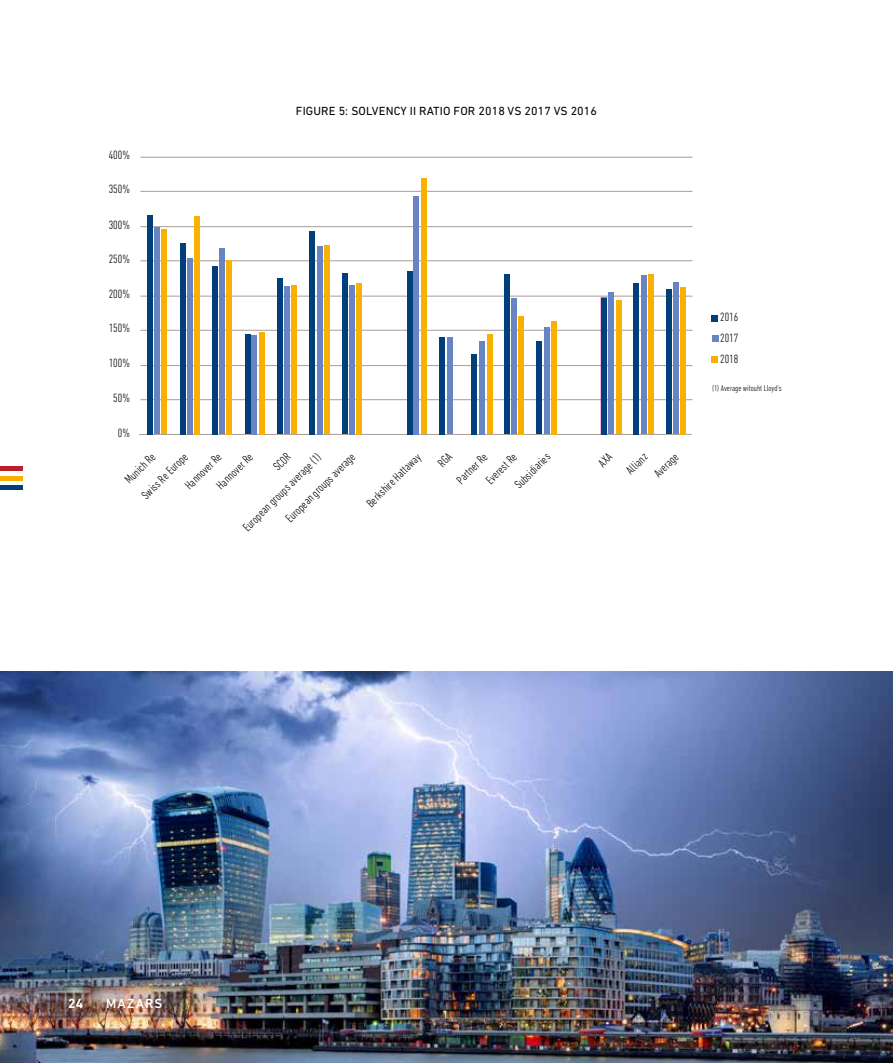
<style>
.page{position:relative;width:893px;height:1063px;background:#fff}
.page>*{position:absolute;margin:0;border:0;box-sizing:border-box;transform-origin:0 0}
.t1{font:500 13.5px "DIN Next LT Pro";letter-spacing:.08em;color:#fff}
.t2{font:700 13.5px "DIN Next LT Pro";color:#fff}
.t3{font:300 condensed 12.15px/20.7px "DIN Next LT Pro";color:#000}
.t4{font:12px "DIN Next LT Pro";letter-spacing:.01em;color:#000}
.t5{font:300 condensed 8.55px "DIN Next LT Pro";color:#000}
</style>
<div class="page">
<img style="left:0;top:672px;width:893px;height:391px">
<hr style="left:140px;top:399px;width:552px;height:1px;background:#a69e96">
<hr style="left:140px;top:365px;width:552px;height:1px;background:#a69e96">
<hr style="left:140px;top:330px;width:552px;height:1px;background:#a69e96">
<hr style="left:140px;top:296px;width:552px;height:1px;background:#a69e96">
<hr style="left:140px;top:261px;width:552px;height:1px;background:#a69e96">
<hr style="left:140px;top:226px;width:552px;height:1px;background:#a69e96">
<hr style="left:140px;top:191px;width:552px;height:1px;background:#a69e96">
<hr style="left:140px;top:157px;width:552px;height:1px;background:#a69e96">
<svg style="left:711px;top:315px;width:6px;height:6px"></svg>
<svg style="left:712px;top:335px;width:6px;height:6px"></svg>
<div style="left:711px;top:356px;width:6px;height:7px;background:#f9b000"></div>
<hr style="left:139px;top:434px;width:553px;height:1px;background:#a69e96">
<div style="left:147px;top:215px;width:6px;height:219px;background:#003f79"></div>
<div style="left:154px;top:228px;width:6px;height:206px;background:#6884c2"></div>
<div style="left:162px;top:230px;width:5px;height:204px;background:#f9b000"></div>
<div style="left:180px;top:243px;width:5px;height:191px;background:#003f79"></div>
<div style="left:187px;top:258px;width:6px;height:176px;background:#6884c2"></div>
<div style="left:194px;top:216px;width:5px;height:218px;background:#f9b000"></div>
<div style="left:212px;top:266px;width:5px;height:168px;background:#003f79"></div>
<div style="left:219px;top:248px;width:6px;height:186px;background:#6884c2"></div>
<div style="left:227px;top:260px;width:5px;height:174px;background:#f9b000"></div>
<div style="left:245px;top:334px;width:5px;height:100px;background:#003f79"></div>
<div style="left:252px;top:335px;width:5px;height:99px;background:#6884c2"></div>
<div style="left:259px;top:332px;width:5px;height:102px;background:#f9b000"></div>
<div style="left:277px;top:278px;width:6px;height:156px;background:#003f79"></div>
<div style="left:285px;top:286px;width:5px;height:148px;background:#6884c2"></div>
<div style="left:291px;top:286px;width:6px;height:148px;background:#f9b000"></div>
<div style="left:310px;top:231px;width:5px;height:203px;background:#003f79"></div>
<div style="left:317px;top:246px;width:5px;height:188px;background:#6884c2"></div>
<div style="left:324px;top:245px;width:6px;height:189px;background:#f9b000"></div>
<div style="left:342px;top:273px;width:5px;height:161px;background:#003f79"></div>
<div style="left:349px;top:285px;width:5px;height:149px;background:#6884c2"></div>
<div style="left:356px;top:283px;width:6px;height:151px;background:#f9b000"></div>
<div style="left:407px;top:271px;width:5px;height:163px;background:#003f79"></div>
<div style="left:414px;top:196px;width:5px;height:238px;background:#6884c2"></div>
<div style="left:439px;top:337px;width:5px;height:97px;background:#003f79"></div>
<div style="left:447px;top:337px;width:5px;height:97px;background:#6884c2"></div>
<div style="left:472px;top:354px;width:5px;height:80px;background:#003f79"></div>
<div style="left:479px;top:341px;width:5px;height:93px;background:#6884c2"></div>
<div style="left:487px;top:334px;width:5px;height:100px;background:#f9b000"></div>
<div style="left:505px;top:275px;width:5px;height:159px;background:#003f79"></div>
<div style="left:511px;top:298px;width:6px;height:136px;background:#6884c2"></div>
<div style="left:519px;top:316px;width:5px;height:118px;background:#f9b000"></div>
<div style="left:536px;top:342px;width:6px;height:92px;background:#003f79"></div>
<div style="left:544px;top:328px;width:6px;height:106px;background:#6884c2"></div>
<div style="left:551px;top:321px;width:5px;height:113px;background:#f9b000"></div>
<div style="left:609px;top:292px;width:5px;height:142px;background:#6884c2"></div>
<div style="left:616px;top:300px;width:5px;height:134px;background:#f9b000"></div>
<div style="left:634px;top:283px;width:5px;height:151px;background:#003f79"></div>
<div style="left:641px;top:275px;width:5px;height:159px;background:#6884c2"></div>
<div style="left:648px;top:275px;width:6px;height:159px;background:#f9b000"></div>
<div style="left:667px;top:289px;width:5px;height:145px;background:#003f79"></div>
<div style="left:673px;top:283px;width:6px;height:151px;background:#6884c2"></div>
<div style="left:681px;top:287px;width:5px;height:147px;background:#f9b000"></div>
<div style="left:601px;top:298px;width:6px;height:137px;background:#003f79"></div>
<div style="left:421px;top:178px;width:5px;height:256px;background:#f9b000"></div>
<hr style="left:0;top:476px;width:23px;height:4px;background:#f9b000">
<div style="left:0;top:485px;width:23px;height:5px;background:#003f79"></div>
<div style="left:0;top:466px;width:23px;height:5px;background:#b91e2b"></div>
<p class="t3" style="left:109px;top:144px;width:23px">400%</p>
<p class="t3" style="left:109px;top:179px;width:23px">350%</p>
<p class="t3" style="left:109px;top:214px;width:23px">300%</p>
<p class="t3" style="left:109px;top:248px;width:23px">250%</p>
<p class="t3" style="left:109px;top:283px;width:23px">200%</p>
<p class="t3" style="left:109px;top:318px;width:23px">150%</p>
<p class="t3" style="left:109px;top:353px;width:23px">100%</p>
<p class="t3" style="left:113px;top:387px;width:18px">50%</p>
<p class="t3" style="left:118px;top:422px;width:14px">0%</p>
<p class="t4" style="left:296px;top:104px;width:303px">FIGURE 5: SOLVENCY II RATIO FOR 2018 VS 2017 VS 2016</p>
<p class="t3" style="left:237px;top:522px;width:107px;rotate:-45deg">European groups average (1)</p>
<p class="t3" style="left:280px;top:513px;width:94px;rotate:-45deg">European groups average</p>
<p class="t3" style="left:361px;top:498px;width:73px;rotate:-45deg">Berkshire Hattaway</p>
<p class="t3" style="left:431px;top:456px;width:41px;line-height:25px;rotate:-45deg">RGA<br>Partner Re</p>
<p class="t3" style="left:268px;top:461px;width:22px;rotate:-45deg">SCOR</p>
<p class="t3" style="left:492px;top:461px;width:46px;line-height:23.5px;text-indent:-17px;rotate:-45deg">Everest Re<br>Subsidiaries</p>
<p class="t3" style="left:632px;top:452px;width:31px;line-height:21.9px;text-indent:-17px;rotate:-45deg">Allianz<br>Average</p>
<p class="t3" style="left:119px;top:474px;width:39px;rotate:-45deg">Munich Re</p>
<p class="t3" style="left:136px;top:490px;width:62px;rotate:-45deg">Swiss Re Europe</p>
<p class="t3" style="left:180px;top:480px;width:48px;rotate:-45deg">Hannover Re</p>
<p class="t3" style="left:211px;top:480px;width:48px;rotate:-45deg">Hannover Re</p>
<p class="t3" style="left:720px;top:307px;width:20px;text-align:justify">2016<br>2017<br>2018</p>
<p class="t5" style="left:712px;top:383px;width:71px">(1) Average witouht Lloyd's</p>
<p class="t2" style="left:68px;top:996px;width:17px">24</p>
<p class="t1" style="left:106px;top:996px;width:58px">MAZARS</p>
</div>
